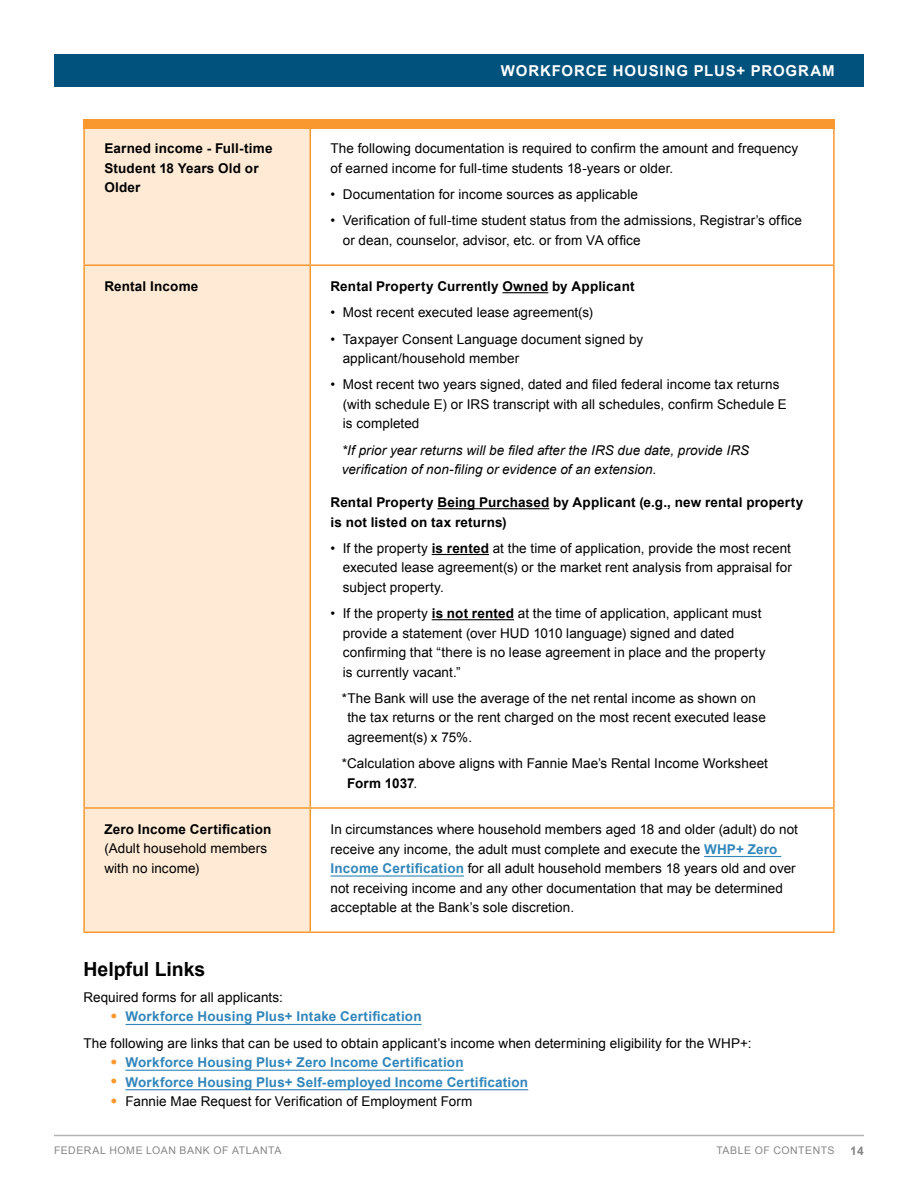
<style>
.page{position:relative;width:918px;height:1188px;background:#fff}
.page>*{position:absolute;margin:0;border:0;box-sizing:border-box;transform-origin:0 0}
.t1{font:700 19.5px "Arial";color:#000}
.t2{font:700 15px "Arial";letter-spacing:.055em;color:#fff}
.t3{font:13.5px/19.5px "Arial";letter-spacing:.005em;color:#000}
.t4{font:700 13.5px/19.5px "Arial";letter-spacing:.015em;color:#000}
.t5{font:italic 13.5px/19.5px "Arial";letter-spacing:.005em;color:#000}
.t6{font:700 13.5px "Arial";letter-spacing:.015em;color:#3286ba}
.t7{font:700 12px "Arial";color:#676767}
.t8{font:10.5px "Arial";letter-spacing:.05em;color:#676767}
.s1{font-weight:700}
.s2{font-weight:700;color:#3286ba}
.s3{font-size:19.5px;color:#f8982e}
.s4{font-weight:400;font-size:19.5px;color:#f8982e}
</style>
<div class="page">
<div style="left:85px;top:128px;width:225px;height:804px;background:#feead5"></div>
<hr style="left:83px;top:128px;width:2px;height:136px;background:#f8982e">
<hr style="left:310px;top:128px;width:1px;height:136px;background:#f8982e">
<hr style="left:833px;top:128px;width:2px;height:136px;background:#f8982e">
<hr style="left:83px;top:264px;width:227px;height:2px;background:#f8982e">
<hr style="left:83px;top:266px;width:2px;height:541px;background:#f8982e">
<hr style="left:310px;top:264px;width:525px;height:2px;background:#f8982e">
<hr style="left:310px;top:266px;width:1px;height:541px;background:#f8982e">
<hr style="left:833px;top:266px;width:2px;height:541px;background:#f8982e">
<hr style="left:83px;top:807px;width:227px;height:2px;background:#f8982e">
<hr style="left:83px;top:809px;width:2px;height:123px;background:#f8982e">
<hr style="left:310px;top:807px;width:525px;height:2px;background:#f8982e">
<hr style="left:310px;top:809px;width:1px;height:123px;background:#f8982e">
<hr style="left:833px;top:809px;width:2px;height:123px;background:#f8982e">
<hr style="left:83px;top:932px;width:227px;height:1px;background:#f8982e">
<hr style="left:310px;top:932px;width:525px;height:1px;background:#f8982e">
<hr style="left:502px;top:292px;width:46px;height:1px;background:#000">
<hr style="left:437px;top:508px;width:112px;height:1px;background:#000">
<hr style="left:432px;top:554px;width:57px;height:1px;background:#000">
<hr style="left:432px;top:619px;width:82px;height:1px;background:#000">
<hr style="left:704px;top:856px;width:77px;height:1px;background:#3286ba">
<hr style="left:331px;top:875px;width:133px;height:2px;background:#3286ba">
<div style="left:54px;top:54px;width:810px;height:32px;background:#01527c"></div>
<div style="left:83px;top:119px;width:752px;height:9px;background:#f8982e"></div>
<hr style="left:126px;top:1024px;width:296px;height:1px;background:#3286ba">
<hr style="left:126px;top:1070px;width:338px;height:1px;background:#3286ba">
<hr style="left:126px;top:1089px;width:402px;height:1px;background:#3286ba">
<hr style="left:54px;top:1135px;width:810px;height:1px;background:#676767">
<p class="t2" style="left:501px;top:61px;width:335px">WORKFORCE HOUSING PLUS+ PROGRAM</p>
<p class="t4" style="left:104px;top:139px;width:170px">Earned income - Full-time<br>Student 18 Years Old or<br>Older</p>
<p class="t3" style="left:331px;top:139px;width:469px">The following documentation is required to confirm the amount and frequency of earned income for full-time students 18-years or older.</p>
<p class="t3" style="left:331px;top:185px;width:309px">• Documentation for income sources as applicable</p>
<p class="t3" style="left:343px;top:211px;width:461px;text-indent:-12px">• Verification of full-time student status from the admissions, Registrar’s office or dean, counselor, advisor, etc. or from VA office</p>
<p class="t4" style="left:104px;top:277px;width:96px">Rental Income</p>
<p class="t4" style="left:331px;top:277px;width:306px">Rental Property Currently Owned by Applicant</p>
<p class="t3" style="left:331px;top:303px;width:264px">• Most recent executed lease agreement(s)</p>
<p class="t3" style="left:343px;top:329px;width:302px;text-indent:-12px">• Taxpayer Consent Language document signed by applicant/household member</p>
<p class="t3" style="left:343px;top:375px;width:446px;text-indent:-12px">• Most recent two years signed, dated and filed federal income tax returns (with schedule E) or IRS transcript with all schedules, confirm Schedule E is completed</p>
<p class="t5" style="left:342px;top:440px;width:409px">*If prior year returns will be filed after the IRS due date, provide IRS verification of non-filing or evidence of an extension.</p>
<p class="t4" style="left:331px;top:493px;width:474px">Rental Property Being Purchased by Applicant (e.g., new rental property is not listed on tax returns)</p>
<p class="t3" style="left:343px;top:539px;width:451px;text-align:justify;text-indent:-12px">• If the property <span class="s1">is rented</span> at the time of application, provide the most recent executed lease agreement(s) or the market rent analysis from appraisal for subject property.</p>
<p class="t3" style="left:343px;top:604px;width:424px;text-indent:-12px">• If the property <span class="s1">is not rented</span> at the time of application, applicant must provide a statement (over HUD 1010 language) signed and dated confirming that “there is no lease agreement in place and the property is currently vacant.”</p>
<p class="t3" style="left:347px;top:689px;width:420px;text-indent:-6px">*The Bank will use the average of the net rental income as shown on the tax returns or the rent charged on the most recent executed lease agreement(s) x 75%.</p>
<p class="t3" style="left:347px;top:754px;width:422px;text-indent:-5px">*Calculation above aligns with Fannie Mae’s Rental Income Worksheet<br><span class="s1">Form 1037</span>.</p>
<p class="t4" style="left:104px;top:820px;width:169px">Zero Income Certification</p>
<p class="t3" style="left:104px;top:839px;width:165px">(Adult household members with no income)</p>
<p class="t3" style="left:331px;top:820px;width:469px">In circumstances where household members aged 18 and older (adult) do not receive any income, the adult must complete and execute the <span class="s2">WHP+ Zero Income Certification</span> for all adult household members 18 years old and over not receiving income and any other documentation that may be determined acceptable at the Bank’s sole discretion.</p>
<h1 class="t1" style="left:83px;top:956px;width:123px">Helpful Links</h1>
<p class="t3" style="left:83px;top:988px;width:201px">Required forms for all applicants:</p>
<p class="t3" style="left:83px;top:1004px;width:670px;line-height:26.2px;text-indent:27px"><span class="s3">•</span> <span class="s2">Workforce Housing Plus+ Intake Certification<br></span>The following are links that can be used to obtain applicant’s income when determining eligibility for the WHP+:</p>
<p class="t6" style="left:110px;top:1054px;width:355px"><span class="s4">•</span> Workforce Housing Plus+ Zero Income Certification</p>
<p class="t6" style="left:110px;top:1073px;width:419px"><span class="s4">•</span> Workforce Housing Plus+ Self-employed Income Certification</p>
<p class="t3" style="left:110px;top:1092px;width:364px"><span class="s3">•</span> Fannie Mae Request for Verification of Employment Form</p>
<p class="t8" style="left:54px;top:1143px;width:229px">FEDERAL HOME LOAN BANK OF ATLANTA</p>
<p class="t8" style="left:716px;top:1143px;width:120px">TABLE OF CONTENTS</p>
<p class="t7" style="left:851px;top:1143px;width:15px">14</p>
</div>
